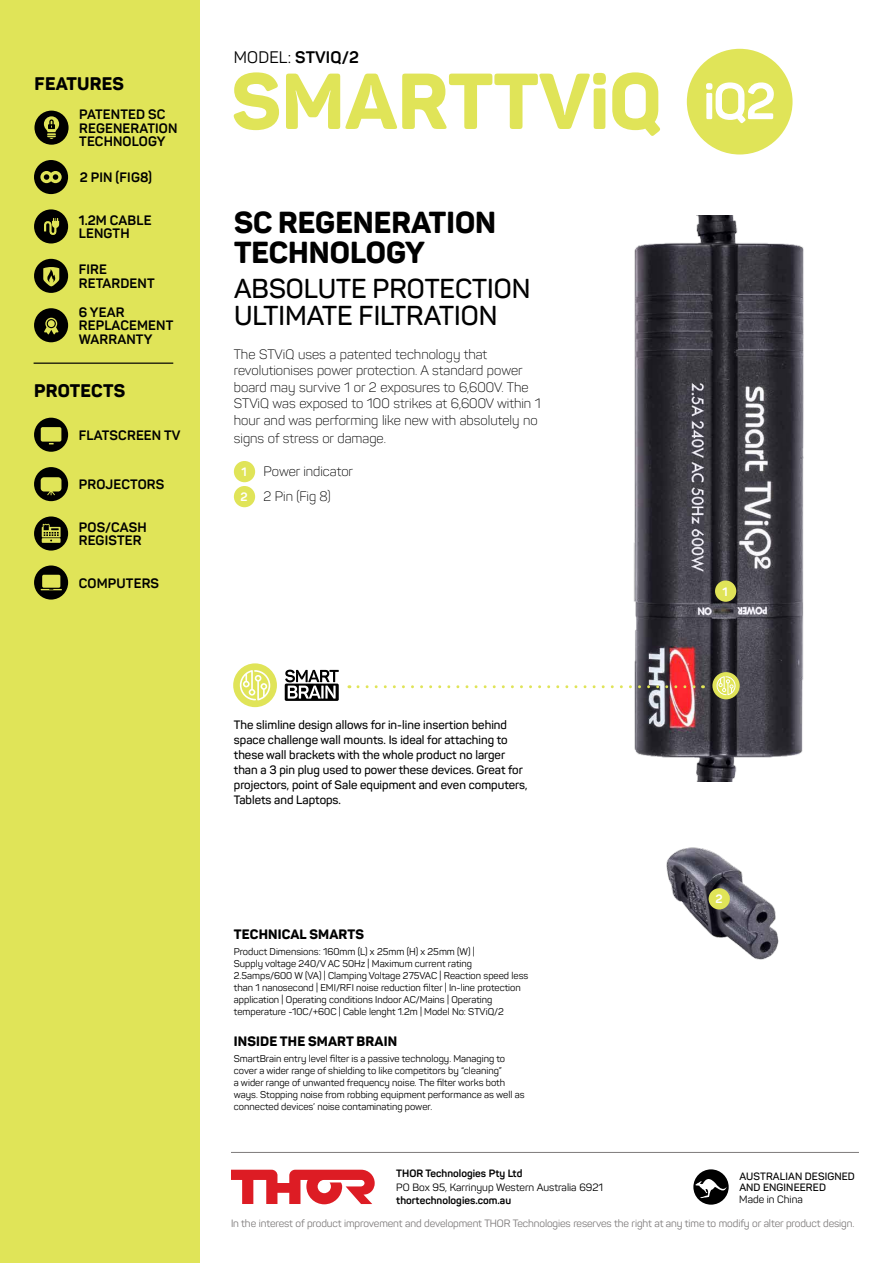
<style>
.page{position:relative;width:893px;height:1263px;background:#fff}
.page>*{position:absolute;margin:0;border:0;box-sizing:border-box;transform-origin:0 0}
.t1{font:800 78px "Panton";color:#e0e458}
.t2{font:700 50.7px "Panton";color:#fff}
.t3{font:800 30px/30px "Panton";color:#000}
.t4{font:600 27px/27px "Panton";color:#000}
.t5{font:800 18px "Panton";letter-spacing:.01em;color:#000}
.t6{font:700 16.5px "Panton";letter-spacing:.01em;color:#000}
.t7{font:300 13.5px/16.5px "Panton";color:#000}
.t8{font:700 13.5px/13.5px "Panton";letter-spacing:.01em;color:#000}
.t9{font:800 13.5px "Panton";letter-spacing:.01em;color:#000}
.t10{font:600 12px/15px "Panton";color:#000}
.t11{font:700 12px "Panton";color:#fff}
.t12{font:10.5px "Panton";letter-spacing:-.01em;color:#7d7a7a}
.t13{font:10.5px "Panton";color:#000}
.t14{font:700 10.5px "Panton";color:#000}
.t15{font:600 10.5px/10.5px "Panton";letter-spacing:.01em;color:#000}
.t16{font:9.75px/12px "Panton";color:#000}
.s1{font-weight:400}
.s2{font-weight:700;font-size:12px;color:#fff}
</style>
<div class="page">
<img style="left:593px;top:216px;width:211px;height:565px">
<div style="left:0;top:0;width:199px;height:1263px;background:#e0e458"></div>
<div style="left:34px;top:111px;width:35px;height:34px;background:#000;border-radius:50%"></div>
<div style="left:234px;top:461px;width:21px;height:21px;background:#e0e458;border-radius:50%"></div>
<div style="left:234px;top:486px;width:21px;height:21px;background:#e0e458;border-radius:50%"></div>
<svg style="left:712px;top:672px;width:28px;height:27px"></svg>
<svg style="left:717px;top:676px;width:18px;height:19px"></svg>
<div style="left:233px;top:663px;width:44px;height:44px;background:#e0e458;border-radius:50%"></div>
<svg style="left:240px;top:670px;width:30px;height:30px"></svg>
<div style="left:285px;top:684px;width:54px;height:17px;background:#000;border-radius:2px"></div>
<svg style="left:285px;top:670px;width:54px;height:29px"></svg>
<div style="left:715px;top:580px;width:21px;height:22px;background:#e0e458;border-radius:50%"></div>
<svg style="left:693px;top:1169px;width:36px;height:36px"></svg>
<svg style="left:695px;top:1176px;width:32px;height:22px"></svg>
<svg style="left:231px;top:1170px;width:144px;height:34px"></svg>
<svg style="left:358px;top:685px;width:345px;height:3px"></svg>
<hr style="left:231px;top:1152px;width:628px;height:1px;background:#7d7a7a">
<div style="left:687px;top:49px;width:105px;height:105px;background:#e0e458;border-radius:50%"></div>
<img style="left:666px;top:847px;width:113px;height:113px">
<div style="left:709px;top:888px;width:21px;height:21px;background:#e0e458;border-radius:50%"></div>
<div style="left:34px;top:160px;width:34px;height:34px;background:#000;border-radius:50%"></div>
<svg style="left:44px;top:116px;width:15px;height:23px"></svg>
<svg style="left:40px;top:171px;width:22px;height:12px"></svg>
<div style="left:34px;top:418px;width:34px;height:34px;background:#000;border-radius:50%"></div>
<div style="left:41px;top:427px;width:20px;height:15px;background:#e0e458;border-radius:2px"></div>
<hr style="left:34px;top:363px;width:139px;height:1px;background:#000">
<div style="left:34px;top:209px;width:34px;height:34px;background:#000;border-radius:50%"></div>
<svg style="left:44px;top:218px;width:15px;height:17px"></svg>
<div style="left:34px;top:259px;width:34px;height:34px;background:#000;border-radius:50%"></div>
<svg style="left:43px;top:267px;width:16px;height:19px"></svg>
<div style="left:34px;top:308px;width:34px;height:34px;background:#000;border-radius:50%"></div>
<svg style="left:44px;top:318px;width:14px;height:16px"></svg>
<div style="left:34px;top:516px;width:34px;height:34px;background:#000;border-radius:50%"></div>
<svg style="left:34px;top:565px;width:34px;height:35px"></svg>
<div style="left:42px;top:575px;width:18px;height:13px;background:#e0e458;border-radius:2px"></div>
<svg style="left:41px;top:589px;width:21px;height:1px"></svg>
<div style="left:34px;top:467px;width:34px;height:34px;background:#000;border-radius:50%"></div>
<svg style="left:41px;top:477px;width:20px;height:18px"></svg>
<svg style="left:42px;top:524px;width:19px;height:19px"></svg>
<h3 class="t5" style="left:35px;top:77px;width:91px">FEATURES</h3>
<h3 class="t8" style="left:79px;top:108px;width:100px">PATENTED SC<br>REGENERATION<br>TECHNOLOGY</h3>
<h3 class="t8" style="left:80px;top:171px;width:74px">2 PIN (FIG8)</h3>
<h3 class="t8" style="left:79px;top:214px;width:74px">1.2M CABLE<br>LENGTH</h3>
<h3 class="t8" style="left:79px;top:263px;width:77px">FIRE<br>RETARDENT</h3>
<h3 class="t8" style="left:79px;top:306px;width:96px">6 YEAR<br>REPLACEMENT<br>WARRANTY</h3>
<h3 class="t5" style="left:34px;top:384px;width:93px">PROTECTS</h3>
<h3 class="t8" style="left:79px;top:429px;width:103px">FLATSCREEN TV</h3>
<h3 class="t8" style="left:79px;top:478px;width:87px">PROJECTORS</h3>
<h3 class="t8" style="left:79px;top:521px;width:69px">POS/CASH<br>REGISTER</h3>
<h3 class="t8" style="left:79px;top:576px;width:82px">COMPUTERS</h3>
<h3 class="t6" style="left:234px;top:49px;width:126px"><span class="s1">MODEL:</span> STVIQ/2</h3>
<h1 class="t1" style="left:231px;top:72px;width:433px">SMARTTViQ</h1>
<h3 class="t3" style="left:234px;top:208px;width:264px">SC REGENERATION<br>TECHNOLOGY</h3>
<h3 class="t4" style="left:234px;top:278px;width:298px">ABSOLUTE PROTECTION<br>ULTIMATE FILTRATION</h3>
<p class="t7" style="left:234px;top:346px;width:309px">The STViQ uses a patented technology that revolutionises power protection. A standard power board may survive 1 or 2 exposures to 6,600V. The STViQ was exposed to 100 strikes at 6,600V within 1 hour and was performing like new with absolutely no</p>
<h3 class="t7" style="left:234px;top:430px;width:154px">signs of stress or damage.</h3>
<h3 class="t7" style="left:241px;top:460px;width:114px;line-height:25px"><span class="s2">1</span> Power indicator<br><span class="s2">2</span> 2 Pin (Fig 8)</h3>
<h2 class="t2" style="left:703px;top:75px;width:74px">iQ2</h2>
<p class="t11" style="left:722px;top:585px;width:7px">1</p>
<p class="t10" style="left:234px;top:718px;width:295px">The slimline design allows for in-line insertion behind space challenge wall mounts. Is ideal for attaching to these wall brackets with the whole product no larger than a 3 pin plug used to power these devices. Great for projectors, point of Sale equipment and even computers, Tablets and Laptops.</p>
<h3 class="t9" style="left:234px;top:929px;width:132px">TECHNICAL SMARTS</h3>
<p class="t16" style="left:234px;top:946px;width:296px">Product Dimensions: 160mm (L) x 25mm (H) x 25mm (W) |<br>Supply voltage 240/V AC 50Hz | Maximum current rating 2.5amps/600 W (VA) | Clamping Voltage 275VAC | Reaction speed less than 1 nanosecond | EMI/RFI noise reduction filter | In-line protection application | Operating conditions Indoor AC/Mains | Operating temperature -10C/+60C | Cable lenght 1.2m | Model No: STViQ/2</p>
<h3 class="t9" style="left:234px;top:1036px;width:165px">INSIDE THE SMART BRAIN</h3>
<p class="t16" style="left:234px;top:1053px;width:292px">SmartBrain entry level filter is a passive technology. Managing to cover a wider range of shielding to like competitors by “cleaning”<br>a wider range of unwanted frequency noise. The filter works both ways. Stopping noise from robbing equipment performance as well as connected devices’ noise contaminating power.</p>
<p class="t11" style="left:715px;top:893px;width:9px">2</p>
<p class="t14" style="left:396px;top:1168px;width:128px">THOR Technologies Pty Ltd</p>
<p class="t13" style="left:396px;top:1182px;width:208px">PO Box 95, Karrinyup Western Australia 6921</p>
<p class="t14" style="left:396px;top:1195px;width:116px">thortechnologies.com.au</p>
<p class="t12" style="left:231px;top:1218px;width:625px">In the interest of product improvement and development THOR Technologies reserves the right at any time to modify or alter product design.</p>
<p class="t15" style="left:739px;top:1172px;width:117px">AUSTRALIAN DESIGNED<br>AND ENGINEERED</p>
<p class="t13" style="left:739px;top:1194px;width:65px">Made in China</p>
</div>
